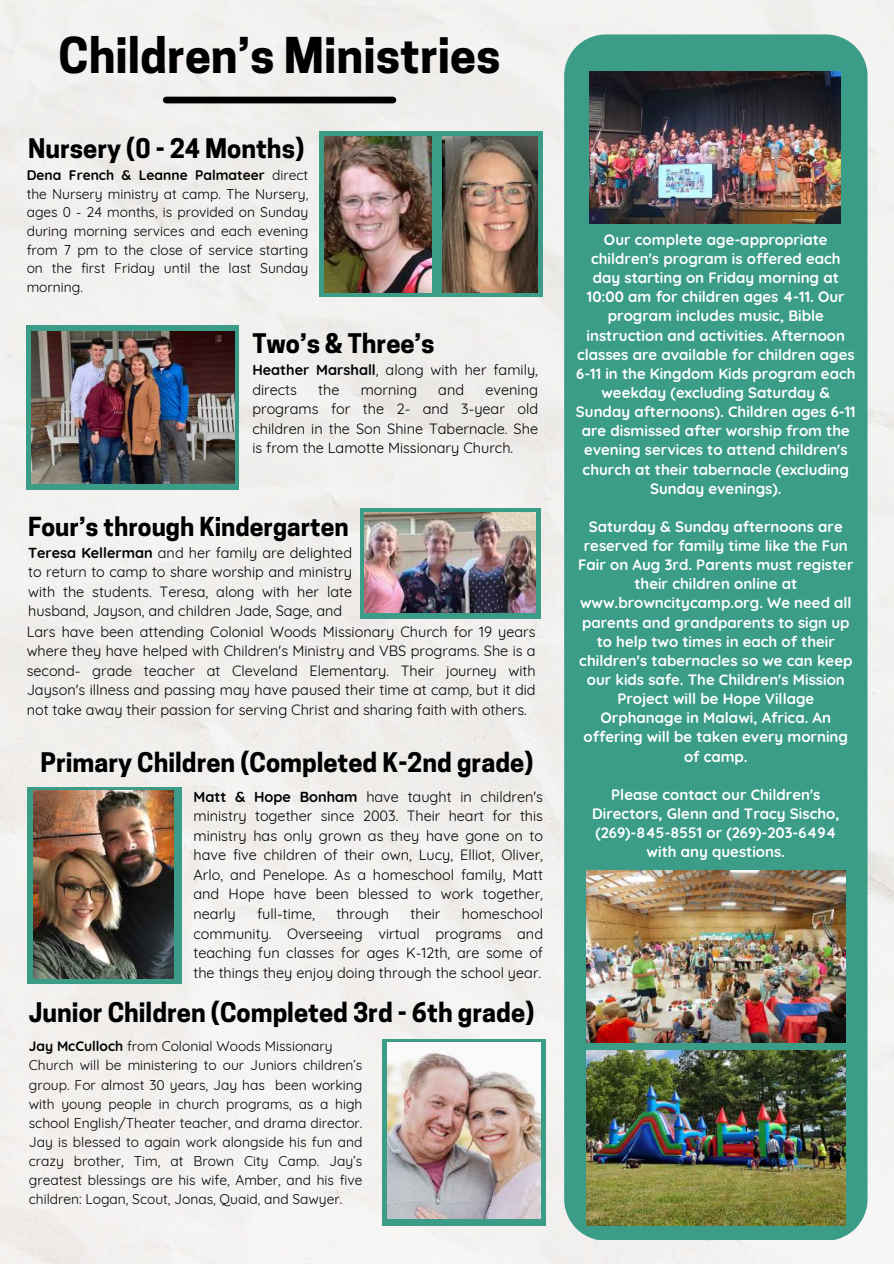
<style>
.page{position:relative;width:894px;height:1264px;background:#fff}
.page>*{position:absolute;margin:0;border:0;box-sizing:border-box;transform-origin:0 0}
.t1{font:700 46.35px "Cooper Hewitt";color:#000}
.t2{font:700 25.35px "Cooper Hewitt";color:#000}
.t3{font:700 24.6px "Cooper Hewitt";color:#000}
.t4{font:700 15px/19.2px "Quicksand";color:#fff;text-align:center}
.t5{font:14.55px/19.5px "Quicksand";color:#000;text-align:justify}
.t6{font:13.8px/19.2px "Quicksand";color:#000;text-align:justify}
.s1{font-weight:700}
</style>
<div class="page">
<div style="left:0;top:0;width:893px;height:1263px;background:#f2f0ee"></div>
<div style="left:564px;top:34px;width:303px;height:1206px;background:#3b9d87"></div>
<div style="left:166px;top:97px;width:227px;height:6px;background:#000"></div>
<div style="left:27px;top:325px;width:212px;height:165px;background:#3b9d87"></div>
<div style="left:319px;top:131px;width:223px;height:166px;background:#3b9d87"></div>
<img style="left:325px;top:137px;width:107px;height:155px">
<img style="left:442px;top:137px;width:95px;height:155px">
<img style="left:32px;top:332px;width:202px;height:152px">
<div style="left:360px;top:508px;width:180px;height:110px;background:#3b9d87"></div>
<img style="left:365px;top:512px;width:171px;height:100px">
<img style="left:586px;top:870px;width:259px;height:172px">
<img style="left:586px;top:1050px;width:259px;height:175px">
<div style="left:27px;top:787px;width:154px;height:196px;background:#3b9d87"></div>
<img style="left:33px;top:790px;width:141px;height:188px">
<div style="left:382px;top:1039px;width:163px;height:186px;background:#3b9d87"></div>
<img style="left:387px;top:1042px;width:153px;height:176px">
<img style="left:589px;top:72px;width:251px;height:152px">
<h1 class="t1" style="left:59px;top:38px;width:443px">Children’s Ministries</h1>
<h2 class="t2" style="left:28px;top:139px;width:277px">Nursery (0 - 24 Months)</h2>
<p class="t6" style="left:27px;top:166px;width:283px;line-height:18.6px"><span class="s1">Dena French &amp; Leanne Palmateer</span> direct the Nursery ministry at camp. The Nursery, ages 0 - 24 months, is provided on Sunday during morning services and each evening from 7 pm to the close of service starting on the first Friday until the last Sunday morning.</p>
<h2 class="t2" style="left:252px;top:334px;width:184px">Two’s &amp; Three’s</h2>
<p class="t5" style="left:252px;top:360px;width:287px"><span class="s1">Heather Marshall</span>, along with her family, directs</p>
<p class="t5" style="left:318px;top:379px;width:23px">the</p>
<p class="t5" style="left:360px;top:379px;width:58px">morning</p>
<p class="t5" style="left:438px;top:379px;width:27px">and</p>
<p class="t5" style="left:252px;top:379px;width:287px;text-indent:233px">evening programs for the 2- and 3-year old children in the Son Shine Tabernacle. She is from the Lamotte Missionary Church.</p>
<h3 class="t3" style="left:28px;top:517px;width:322px">Four’s through Kindergarten</h3>
<p class="t5" style="left:27px;top:542px;width:510px;text-align:left"><span class="s1">Teresa Kellerman</span> and her family are delighted<br>to return to camp to share worship and ministry<br>with the students. Teresa, along with her late<br>husband, Jayson, and children Jade, Sage, and<br>Lars have been attending Colonial Woods Missionary Church for 19 years where they have helped with Children's Ministry and VBS programs. She is a second- grade teacher at Cleveland Elementary. Their journey with Jayson's illness and passing may have paused their time at camp, but it did not take away their passion for serving Christ and sharing faith with others.</p>
<h2 class="t2" style="left:41px;top:752px;width:494px">Primary Children (Completed K-2nd grade)</h2>
<p class="t5" style="left:193px;top:786px;width:351px"><span class="s1">Matt &amp; Hope Bonham</span> have taught in children's ministry together since 2003. Their heart for this ministry has only grown as they have gone on to have five children of their own, Lucy, Elliot, Oliver, Arlo, and Penelope. As a homeschool family, Matt and Hope have been blessed to work together, nearly</p>
<p class="t5" style="left:193px;top:903px;width:351px;text-indent:268px">homeschool community. Overseeing virtual programs and teaching fun classes for ages K-12th, are some of the things they enjoy doing through the school year.</p>
<p class="t5" style="left:257px;top:903px;width:59px">full-time,</p>
<p class="t5" style="left:336px;top:903px;width:54px">through</p>
<p class="t5" style="left:410px;top:903px;width:31px">their</p>
<h2 class="t2" style="left:29px;top:1002px;width:507px">Junior Children (Completed 3rd - 6th grade)</h2>
<p class="t6" style="left:29px;top:1036px;width:335px;text-align:left"><span class="s1">Jay McCulloch</span> from Colonial Woods Missionary Church will be ministering to our Juniors children’s group. For almost 30 years, Jay has been working with young people in church programs, as a high school English/Theater teacher, and drama director.<br>Jay is blessed to again work alongside his fun and crazy brother, Tim, at Brown City Camp. Jay’s greatest blessings are his wife, Amber, and his five children: Logan, Scout, Jonas, Quaid, and Sawyer.</p>
<p class="t4" style="left:575px;top:230px;width:281px">Our complete age-appropriate children's program is offered each day starting on Friday morning at 10:00 am for children ages 4-11. Our program includes music, Bible instruction and activities. Afternoon classes are available for children ages 6-11 in the Kingdom Kids program each weekday (excluding Saturday &amp; Sunday afternoons). Children ages 6-11 are dismissed after worship from the evening services to attend children's church at their tabernacle (excluding Sunday evenings).</p>
<p class="t4" style="left:578px;top:516px;width:277px">Saturday &amp; Sunday afternoons are reserved for family time like the Fun<br>Fair on Aug 3rd. Parents must register their children online at www.browncitycamp.org. We need all parents and grandparents to sign up to help two times in each of their children's tabernacles so we can keep our kids safe. The Children's Mission<br>Project will be Hope Village<br>Orphanage in Malawi, Africa. An offering will be taken every morning of camp.</p>
<p class="t4" style="left:592px;top:784px;width:249px">Please contact our Children's<br>Directors, Glenn and Tracy Sischo, (269)-845-8551 or (269)-203-6494 with any questions.</p>
</div>
